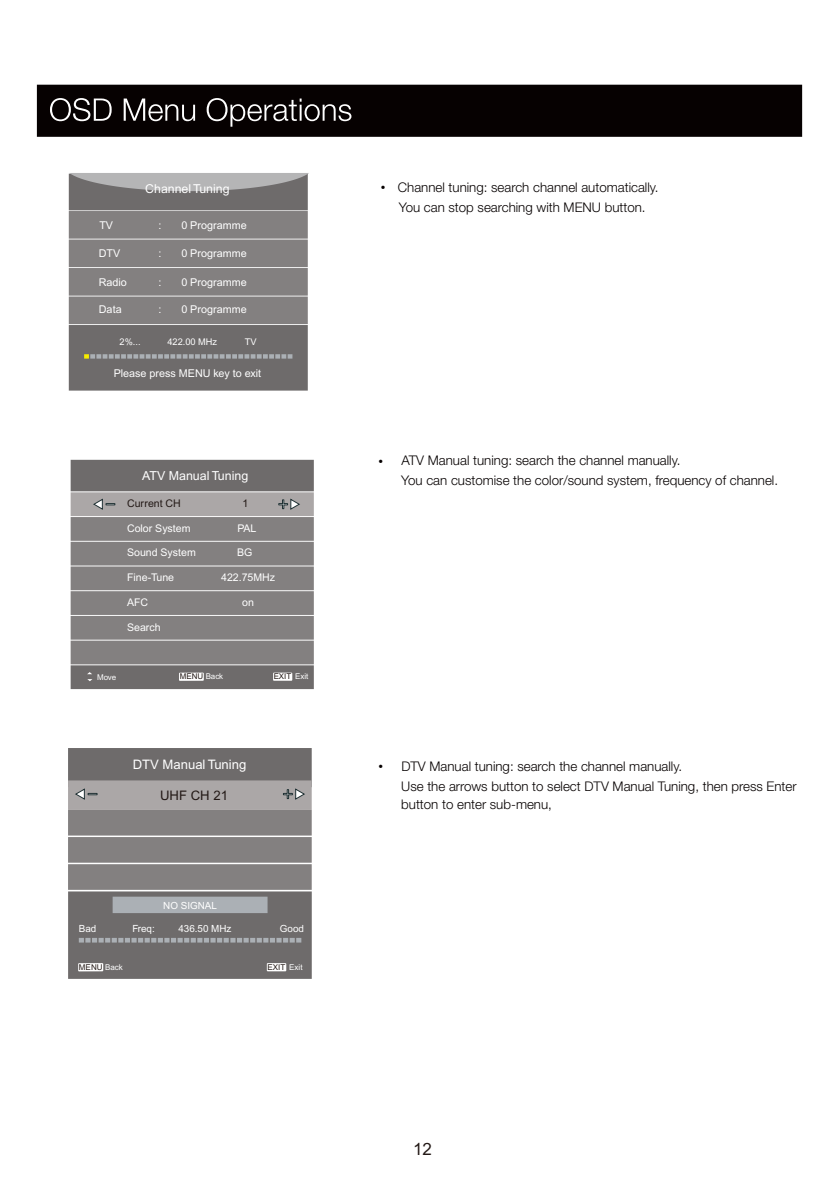
<style>
.page{position:relative;width:838px;height:1191px;background:#fff}
.page>*{position:absolute;margin:0;border:0;box-sizing:border-box;transform-origin:0 0}
.t1{font:17px "Arial";color:#231916}
.t2{font:300 13.4px/20px "Helvetica Neue LT Pro";color:#060101}
.t3{font:13.2px "Arial";color:#231916}
.t4{font:13px "Arial";color:#fff}
.t5{font:12.4px "Arial";color:#fff}
.t6{font:12.2px "Arial";color:#fff}
.t7{font:10.8px "Arial";color:#fff}
.t8{font:10.6px "Arial";color:#fff}
.t9{font:10.6px "Arial";color:#231916}
.t10{font:9.8px "Arial";color:#fff}
.t11{font:9.2px "Arial";color:#fff}
.t12{font:8px "Arial";color:#231916}
.t13{font:8px "Arial";color:#fff}
.s1{color:#fff}
.s2{font-family:"Arial Unicode MS";font-weight:400}
</style>
<div class="page">
<div style="left:69px;top:325px;width:239px;height:65px;background:#6e6b6b"></div>
<svg style="left:84px;top:354px;width:208px;height:4px"></svg>
<div style="left:69px;top:239px;width:239px;height:28px;background:#838080"></div>
<div style="left:69px;top:268px;width:239px;height:27px;background:#838080"></div>
<div style="left:69px;top:296px;width:239px;height:28px;background:#838080"></div>
<div style="left:69px;top:174px;width:239px;height:36px;background:#6e6b6b"></div>
<div style="left:69px;top:211px;width:239px;height:27px;background:#838080"></div>
<div style="left:37px;top:85px;width:765px;height:52px;background:#060101"></div>
<svg style="left:50px;top:98px;width:301px;height:29px"></svg>
<div style="left:71px;top:640px;width:243px;height:24px;background:#838080"></div>
<div style="left:71px;top:459px;width:243px;height:32px;background:#6e6b6b"></div>
<div style="left:71px;top:492px;width:243px;height:24px;background:#aba7a7"></div>
<svg style="left:94px;top:499px;width:21px;height:10px"></svg>
<svg style="left:279px;top:499px;width:20px;height:10px"></svg>
<div style="left:71px;top:517px;width:243px;height:23px;background:#838080"></div>
<div style="left:71px;top:541px;width:243px;height:24px;background:#838080"></div>
<div style="left:71px;top:566px;width:243px;height:24px;background:#838080"></div>
<div style="left:71px;top:591px;width:243px;height:23px;background:#838080"></div>
<div style="left:71px;top:615px;width:243px;height:24px;background:#838080"></div>
<div style="left:71px;top:665px;width:243px;height:24px;background:#6e6b6b"></div>
<div style="left:68px;top:891px;width:244px;height:87px;background:#6e6b6b"></div>
<svg style="left:79px;top:938px;width:222px;height:4px"></svg>
<div style="left:113px;top:896px;width:155px;height:16px;background:#abb0b5"></div>
<div style="left:68px;top:809px;width:244px;height:26px;background:#838080"></div>
<div style="left:68px;top:747px;width:244px;height:40px;background:#6e6b6b"></div>
<div style="left:68px;top:780px;width:244px;height:29px;background:#aba7a7"></div>
<svg style="left:76px;top:789px;width:21px;height:10px"></svg>
<svg style="left:283px;top:789px;width:21px;height:10px"></svg>
<svg style="left:179px;top:672px;width:25px;height:8px"></svg>
<svg style="left:273px;top:672px;width:19px;height:8px"></svg>
<svg style="left:87px;top:672px;width:5px;height:9px"></svg>
<div style="left:68px;top:836px;width:244px;height:26px;background:#838080"></div>
<div style="left:68px;top:863px;width:244px;height:26px;background:#838080"></div>
<svg style="left:267px;top:963px;width:19px;height:8px"></svg>
<svg style="left:78px;top:963px;width:25px;height:8px"></svg>
<svg style="left:69px;top:173px;width:240px;height:18px"></svg>
<p class="t7" style="left:99px;top:221px;width:15px">TV</p>
<p class="t7" style="left:99px;top:249px;width:23px">DTV</p>
<p class="t7" style="left:99px;top:278px;width:30px">Radio</p>
<p class="t6" style="left:145px;top:184px;width:86px">Channel Tuning</p>
<p class="t7" style="left:158px;top:221px;width:4px">:</p>
<p class="t7" style="left:158px;top:249px;width:4px">:</p>
<p class="t7" style="left:158px;top:278px;width:4px">:</p>
<p class="t7" style="left:181px;top:221px;width:67px">0 Programme</p>
<p class="t7" style="left:181px;top:249px;width:67px">0 Programme</p>
<p class="t7" style="left:181px;top:278px;width:67px">0 Programme</p>
<p class="t7" style="left:99px;top:305px;width:24px">Data</p>
<p class="t7" style="left:158px;top:305px;width:4px">:</p>
<p class="t7" style="left:181px;top:305px;width:67px">0 Programme</p>
<p class="t11" style="left:120px;top:338px;width:23px">2%...</p>
<p class="t11" style="left:167px;top:338px;width:51px">422.00 MHz</p>
<p class="t11" style="left:245px;top:338px;width:13px">TV</p>
<p class="t7" style="left:114px;top:369px;width:149px">Please press MENU key to exit</p>
<p class="t5" style="left:142px;top:471px;width:108px">ATV Manual Tuning</p>
<p class="t9" style="left:127px;top:499px;width:55px">Current CH</p>
<p class="t9" style="left:243px;top:499px;width:7px">1</p>
<p class="t8" style="left:127px;top:524px;width:65px">Color System</p>
<p class="t8" style="left:238px;top:524px;width:20px">PAL</p>
<p class="t8" style="left:127px;top:548px;width:70px">Sound System</p>
<p class="t8" style="left:237px;top:548px;width:17px">BG</p>
<p class="t8" style="left:127px;top:573px;width:49px">Fine-Tune</p>
<p class="t8" style="left:221px;top:573px;width:56px">422.75MHz</p>
<p class="t8" style="left:127px;top:598px;width:23px">AFC</p>
<p class="t8" style="left:242px;top:598px;width:13px">on</p>
<p class="t8" style="left:127px;top:622px;width:35px">Search</p>
<p class="t13" style="left:97px;top:673px;width:21px">Move</p>
<p class="t12" style="left:180px;top:673px;width:45px">MENU <span class="s1">Back</span></p>
<p class="t12" style="left:274px;top:673px;width:36px">EXIT <span class="s1">Exit</span></p>
<p class="t4" style="left:133px;top:759px;width:115px">DTV Manual Tuning</p>
<p class="t3" style="left:160px;top:789px;width:69px">UHF CH 21</p>
<p class="t10" style="left:163px;top:901px;width:55px">NO SIGNAL</p>
<p class="t10" style="left:79px;top:924px;width:19px">Bad</p>
<p class="t10" style="left:132px;top:924px;width:24px">Freq:</p>
<p class="t10" style="left:178px;top:924px;width:55px">436.50 MHz</p>
<p class="t10" style="left:280px;top:924px;width:26px">Good</p>
<p class="t12" style="left:79px;top:963px;width:45px">MENU <span class="s1">Back</span></p>
<p class="t12" style="left:267px;top:963px;width:37px">EXIT <span class="s1">Exit</span></p>
<p class="t2" style="left:381px;top:179px;width:279px;line-height:19.4px;text-align:center"><span class="s2">•</span> Channel tuning: search channel automatically.<br>You can stop searching with MENU button.</p>
<p class="t2" style="left:401px;top:452px;width:378px;text-indent:-23px"><span class="s2">•</span> ATV Manual tuning: search the channel manually.<br>You can customise the color/sound system, frequency of channel.</p>
<p class="t2" style="left:401px;top:757px;width:397px;text-indent:-23px"><span class="s2">•</span> DTV Manual tuning: search the channel manually.<br>Use the arrows button to select DTV Manual Tuning, then press Enter</p>
<p class="t2" style="left:401px;top:795px;width:152px">button to enter sub-menu,</p>
<p class="t1" style="left:413px;top:1142px;width:20px">12</p>
</div>
